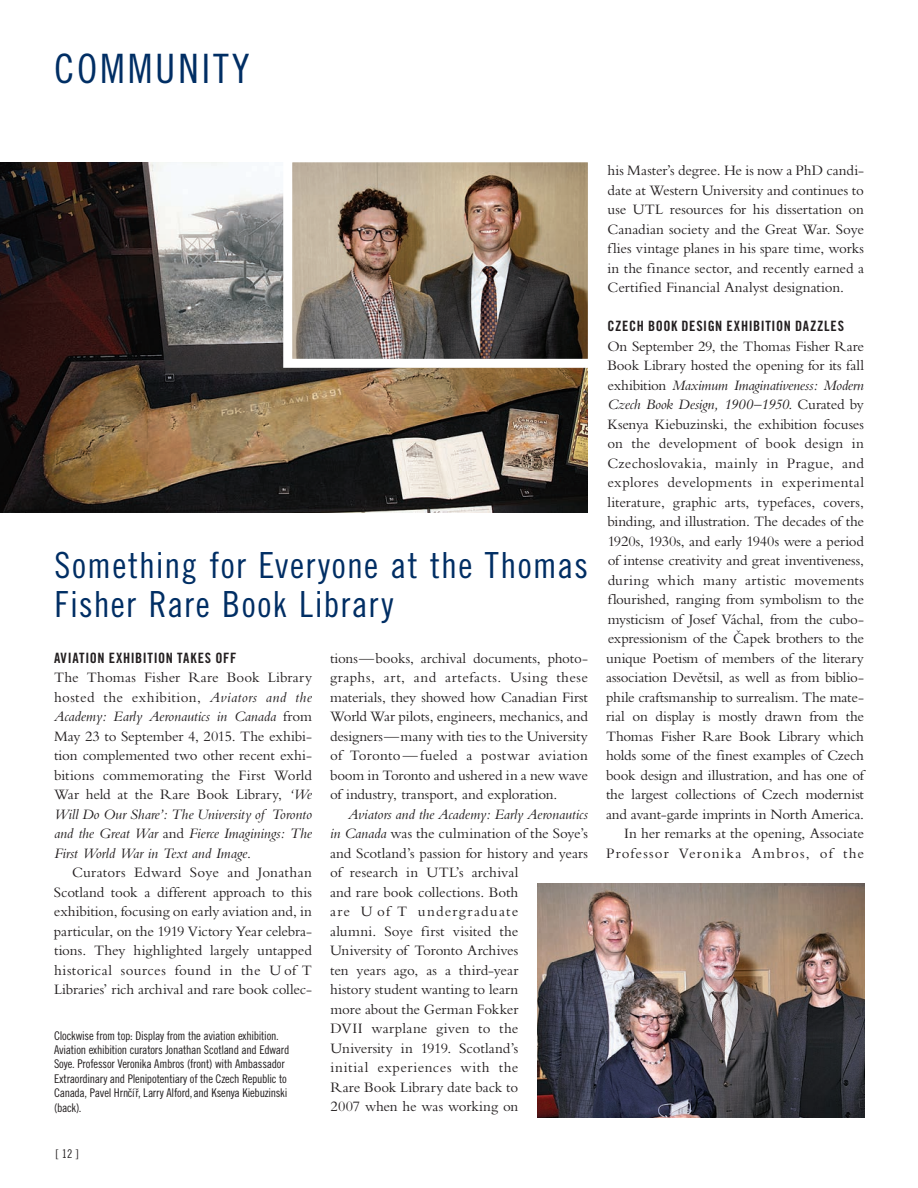
<style>
.page{position:relative;width:918px;height:1188px;background:#fff}
.page>*{position:absolute;margin:0;border:0;box-sizing:border-box;transform-origin:0 0}
.t1{font:40.5px "Trade Gothic LT Std Cn 18";letter-spacing:.07em;color:#002e64}
.t2{font:36px/39px "Trade Gothic LT Std Cn 18";letter-spacing:.035em;color:#002e64}
.t3{font:15px/19.5px "Bembo";letter-spacing:-.005em;color:#231f20;text-align:justify}
.t4{font:14.25px "Trade Gothic LT Std Bd Cn 20";letter-spacing:.05em;color:#231f20}
.t5{font:12px/14.4px "Trade Gothic LT Std Cn 18";letter-spacing:-.02em;color:#231f20}
.s1{font-style:italic}
</style>
<div class="page">
<img style="left:538px;top:883px;width:327px;height:235px">
<img style="left:0;top:162px;width:588px;height:351px">
<img style="left:279px;top:162px;width:309px;height:210px">
<h1 class="t1" style="left:54px;top:45px;width:197px">COMMUNITY</h1>
<h2 class="t2" style="left:54px;top:545px;width:535px">Something for Everyone at the Thomas<br>Fisher Rare Book Library</h2>
<p class="t4" style="left:54px;top:649px;width:21px">AVIATION</p>
<p class="t4" style="left:109px;top:649px;width:29px">EXHIBITION</p>
<p class="t4" style="left:177px;top:649px;width:46px">TAKES OFF</p>
<p class="t3" style="left:54px;top:668px;width:260px">The Thomas Fisher Rare Book Library hosted the exhibition, <span class="s1">Aviators and the Academy: Early Aeronautics in Canada</span> from May 23 to September 4, 2015. The exhibi&shy;tion complemented two other recent exhi&shy;bitions commemorating the First World War held at the Rare Book Library, <span class="s1">‘We Will Do Our Share’: The University of Toronto and the Great War</span> and <span class="s1">Fierce Imaginings: The First World War in Text and Image</span>.</p>
<p class="t3" style="left:54px;top:863px;width:260px;text-indent:18px">Curators Edward Soye and Jonathan Scotland took a different approach to this exhibition, focusing on early aviation and, in particular, on the 1919 Victory Year celebra&shy;tions. They highlighted largely untapped historical sources found in the U of T Libraries’ rich archival and rare book collec-</p>
<p class="t5" style="left:54px;top:1028px;width:237px">Clockwise from top: Display from the aviation exhibition.<br>Aviation exhibition curators Jonathan Scotland and Edward Soye. Professor Veronika Ambros (front) with Ambassador Extraordinary and Plenipotentiary of the Czech Republic to Canada, Pavel Hrnˇcíˇr, Larry Alford, and Ksenya Kiebuzinski (back).</p>
<p class="t5" style="left:56px;top:1147px;width:25px">[ 12 ]</p>
<p class="t3" style="left:330px;top:648px;width:260px">tions—books, archival documents, photo&shy;graphs, art, and artefacts. Using these materials, they showed how Canadian First World War pilots, engineers, mechanics, and designers—many with ties to the University of Toronto—fueled a postwar aviation boom in Toronto and ushered in a new wave of industry, transport, and exploration.</p>
<p class="t3" style="left:330px;top:804px;width:259px;text-align:left;text-indent:18px"><span class="s1">Aviators and the Academy: Early Aeronautics in Canada</span> was the culmination of the Soye’s and Scotland’s passion for history and years of research in UTL’s archival<br>and rare book collections. Both<br>are U of T undergraduate<br>alumni. Soye first visited the<br>University of Toronto Archives<br>ten years ago, as a third-year<br>history student wanting to learn<br>more about the German Fokker<br>DVII warplane given to the<br>University in 1919. Scotland’s<br>initial experiences with the<br>Rare Book Library date back to<br>2007 when he was working on</p>
<p class="t3" style="left:607px;top:161px;width:258px">his Master’s degree. He is now a PhD candi&shy;date at Western University and continues to use UTL resources for his dissertation on Canadian society and the Great War. Soye flies vintage planes in his spare time, works in the finance sector, and recently earned a Certified Financial Analyst designation.</p>
<p class="t4" style="left:607px;top:318px;width:82px">CZECH BOOK DESIGN</p>
<p class="t4" style="left:727px;top:318px;width:29px">EXHIBITION</p>
<p class="t4" style="left:795px;top:318px;width:37px">DAZZLES</p>
<p class="t3" style="left:606px;top:336px;width:260px;text-align:right">On September 29, the Thomas Fisher Rare Book Library hosted the opening for its fall exhibition <span class="s1">Maximum Imaginativeness: Modern Czech Book Design, 1900–1950</span>. Curated by Ksenya Kiebuzinski, the exhibition focuses on the development of book design in Czechoslovakia, mainly in Prague, and explores developments in experimental literature, graphic arts, typefaces, covers, binding, and illustration. The decades of the 1920s, 1930s, and early 1940s were a period of intense creativity and great inventiveness, during which many artistic movements flourished, ranging from symbolism to the mysticism of Josef Váchal, from the cubo&shy;expressionism of the Cˇ apek brothers to the unique Poetism of members of the literary association Deveˇtsil, as well as from biblio&shy;phile craftsmanship to surrealism. The mate&shy;rial on display is mostly drawn from the Thomas Fisher Rare Book Library which holds some of the finest examples of Czech book design and illustration, and has one of the largest collections of Czech modernist and avant-garde imprints in North America.<br>In her remarks at the opening, Associate Professor Veronika Ambros, of the</p>
</div>
